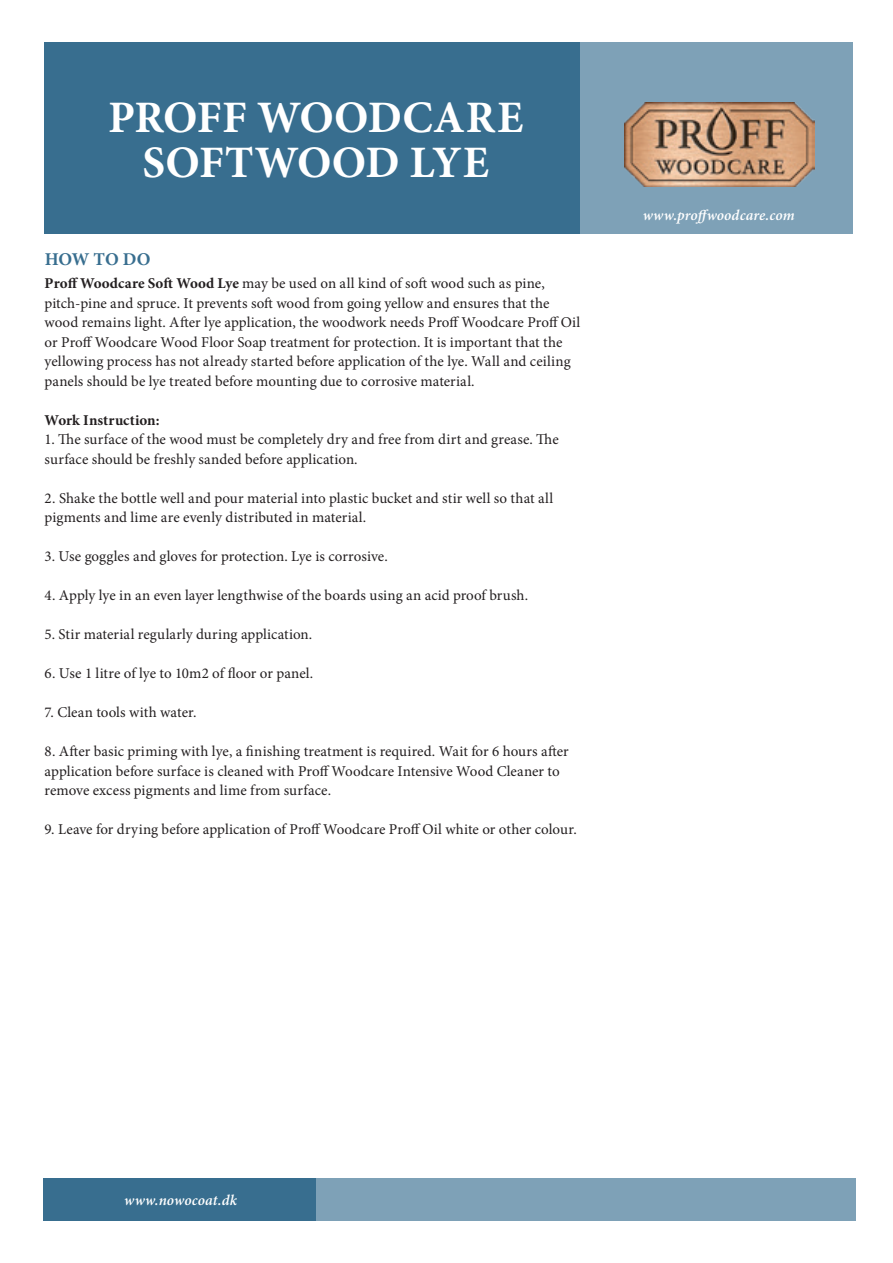
<style>
.page{position:relative;width:893px;height:1263px;background:#fff}
.page>*{position:absolute;margin:0;border:0;box-sizing:border-box;transform-origin:0 0}
.t1{font:700 45px/45px "Minion Pro";letter-spacing:.005em;color:#fff;text-align:center}
.t2{font:700 18px "Minion Pro";letter-spacing:-.005em;color:#386e8f}
.t3{font:15px/19.5px "Minion Pro";color:#231f20}
.t4{font:italic 600 15px "Minion Pro";letter-spacing:.01em;color:#fff}
.t5{font:700 15px "Minion Pro";color:#231f20}
.s1{font-weight:700}
</style>
<div class="page">
<div style="left:45px;top:43px;width:542px;height:191px;background:#386e8f"></div>
<div style="left:580px;top:43px;width:273px;height:191px;background:#7ea1b7"></div>
<div style="left:316px;top:1178px;width:540px;height:42px;background:#7ea1b7"></div>
<div style="left:44px;top:1178px;width:272px;height:42px;background:#386e8f"></div>
<img style="left:625px;top:102px;width:189px;height:85px">
<h1 class="t1" style="left:108px;top:95px;width:416px">PROFF WOODCARE<br>SOFTWOOD LYE</h1>
<p class="t2" style="left:45px;top:247px;width:107px">HOW TO DO</p>
<p class="t3" style="left:45px;top:274px;width:537px"><span class="s1">Proff Woodcare Soft Wood Lye</span> may be used on all kind of soft wood such as pine, pitch-pine and spruce. It prevents soft wood from going yellow and ensures that the wood remains light. After lye application, the woodwork needs Proff Woodcare Proff Oil or Proff Woodcare Wood Floor Soap treatment for protection. It is important that the yellowing process has not already started before application of the lye. Wall and ceiling panels should be lye treated before mounting due to corrosive material.</p>
<p class="t5" style="left:45px;top:409px;width:117px">Work Instruction:</p>
<p class="t3" style="left:45px;top:430px;width:516px">1. The surface of the wood must be completely dry and free from dirt and grease. The surface should be freshly sanded before application.</p>
<p class="t3" style="left:45px;top:488px;width:510px">2. Shake the bottle well and pour material into plastic bucket and stir well so that all pigments and lime are evenly distributed in material.</p>
<p class="t3" style="left:45px;top:547px;width:345px">3. Use goggles and gloves for protection. Lye is corrosive.</p>
<p class="t3" style="left:45px;top:586px;width:485px">4. Apply lye in an even layer lengthwise of the boards using an acid proof brush.</p>
<p class="t3" style="left:45px;top:625px;width:269px">5. Stir material regularly during application.</p>
<p class="t3" style="left:45px;top:664px;width:270px">6. Use 1 litre of lye to 10m2 of floor or panel.</p>
<p class="t3" style="left:45px;top:703px;width:153px">7. Clean tools with water.</p>
<p class="t3" style="left:45px;top:742px;width:526px">8. After basic priming with lye, a finishing treatment is required. Wait for 6 hours after application before surface is cleaned with Proff Woodcare Intensive Wood Cleaner to remove excess pigments and lime from surface.</p>
<p class="t3" style="left:45px;top:820px;width:534px">9. Leave for drying before application of Proff Woodcare Proff Oil white or other colour.</p>
<p class="t4" style="left:643px;top:205px;width:154px">www.proffwoodcare.com</p>
<p class="t4" style="left:124px;top:1189px;width:114px">www.nowocoat.dk</p>
</div>
